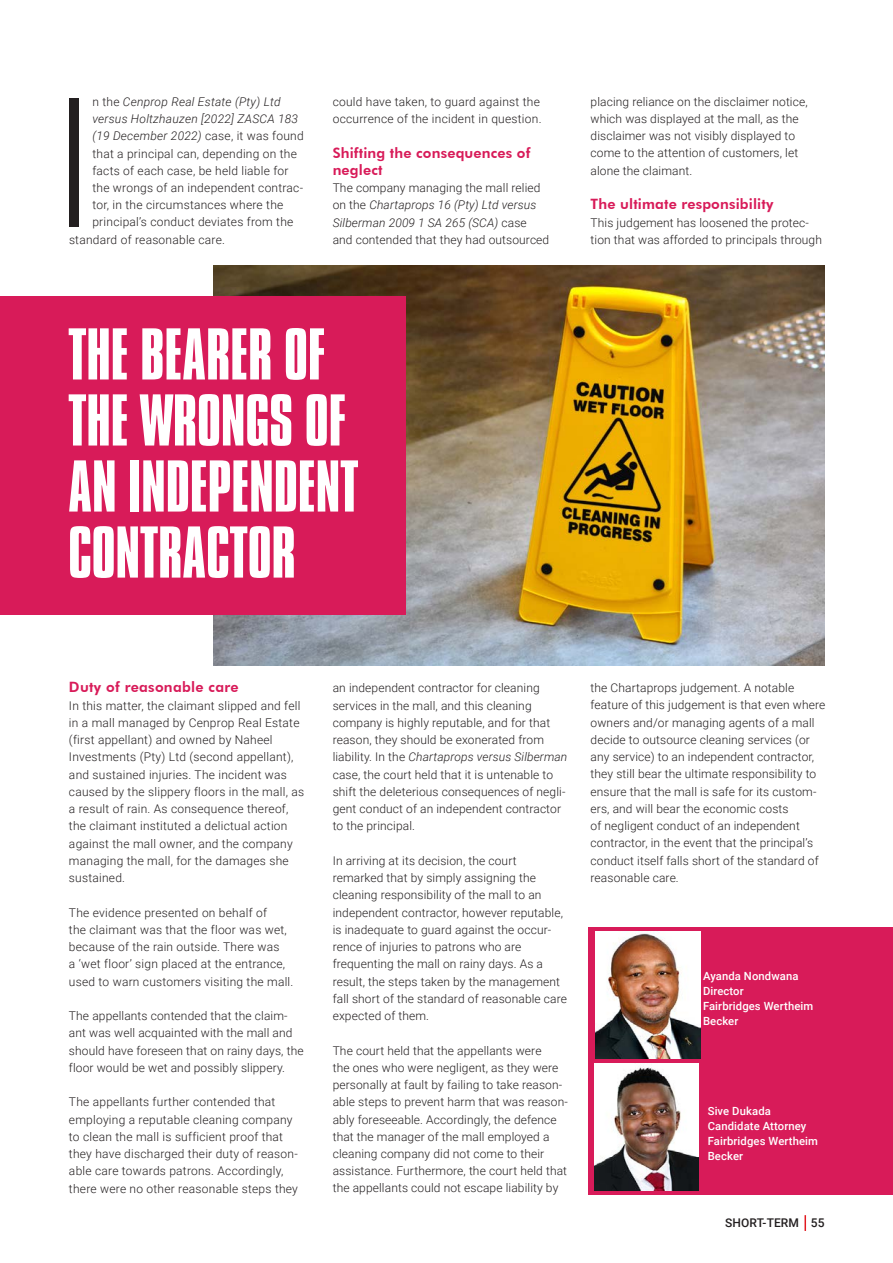
<style>
.page{position:relative;width:893px;height:1263px;background:#fff}
.page>*{position:absolute;margin:0;border:0;box-sizing:border-box;transform-origin:0 0}
.Body_dropcap_2{font:188.4px "Queen Signature Duo";color:#231f20;scale:1.08 1}
.Heading5B{font:63px/66px "Compacta";letter-spacing:-.005em;color:#fff}
.Caption1{font:800 14.25px/17.2px "Futura BT";letter-spacing:.01em;color:#d81b59}
.Body_Text{font:300 12px/17.2px "Roboto";letter-spacing:.01em;color:#231f20}
.Body_dropcap_2-2{font:300 12px "Roboto";letter-spacing:.02em;color:#231f20}
.Body_dropcap_2-3{font:italic 300 12px "Roboto";letter-spacing:.02em;color:#231f20}
.Body_medium{font:500 12px "Roboto";letter-spacing:.01em;color:#231f20}
.Body_Bold_NAME{font:500 11.25px/15px "Roboto";letter-spacing:.01em;color:#fff}
.s1{font-style:normal}
.s2{font-style:italic}
</style>
<div class="page">
<svg style="left:804px;top:1215px;width:2px;height:16px"></svg>
<div style="left:589px;top:927px;width:304px;height:267px;background:#d81b59"></div>
<img style="left:214px;top:266px;width:610px;height:399px">
<div style="left:0;top:296px;width:406px;height:318px;background:#d81b59"></div>
<img style="left:596px;top:931px;width:104px;height:128px">
<img style="left:594px;top:1063px;width:105px;height:128px">
<p class="Body_dropcap_2" style="left:59px;top:90px;width:29px">I</p>
<p class="Body_dropcap_2-3" style="left:92px;top:93px;width:190px"><span class="s1">n the</span> Cenprop Real Estate (Pty) Ltd</p>
<p class="Body_dropcap_2-3" style="left:92px;top:110px;width:207px">versus Holtzhauzen [2022] ZASCA 183</p>
<p class="Body_dropcap_2-3" style="left:92px;top:128px;width:213px">(19 December 2022) <span class="s1">case, it was found</span></p>
<p class="Body_dropcap_2-2" style="left:92px;top:145px;width:206px">that a principal can, depending on the</p>
<p class="Body_dropcap_2-2" style="left:92px;top:162px;width:198px">facts of each case, be held liable for</p>
<p class="Body_dropcap_2-2" style="left:92px;top:179px;width:212px">the wrongs of an independent contrac-</p>
<p class="Body_dropcap_2-2" style="left:92px;top:197px;width:192px">tor, in the circumstances where the</p>
<p class="Body_dropcap_2-2" style="left:92px;top:214px;width:202px">principal’s conduct deviates from the</p>
<p class="Body_dropcap_2-2" style="left:69px;top:231px;width:158px">standard of reasonable care.</p>
<p class="Body_Text" style="left:333px;top:92px;width:210px">could have taken, to guard against the occurrence of the incident in question.</p>
<p class="Caption1" style="left:333px;top:144px;width:199px">Shifting the consequences of neglect</p>
<p class="Body_Text" style="left:333px;top:179px;width:218px">The company managing the mall relied on the <span class="s2">Chartaprops 16 (Pty) Ltd versus Silberman 2009 1 SA 265 (SCA)</span> case and contended that they had outsourced</p>
<p class="Heading5B" style="left:68px;top:319px;width:280px">THE BEARER OF<br>THE WRONGS OF</p>
<p class="Heading5B" style="left:68px;top:451px;width:292px">AN INDEPENDENT<br>CONTRACTOR</p>
<p class="Body_Text" style="left:591px;top:92px;width:219px">placing reliance on the disclaimer notice, which was displayed at the mall, as the disclaimer was not visibly displayed to come to the attention of customers, let alone the claimant.</p>
<p class="Caption1" style="left:591px;top:195px;width:184px">The ultimate responsibility</p>
<p class="Body_Text" style="left:591px;top:213px;width:233px">This judgement has loosened the protec&shy;tion that was afforded to principals through</p>
<p class="Caption1" style="left:69px;top:678px;width:171px">Duty of reasonable care</p>
<p class="Body_Text" style="left:69px;top:696px;width:237px">In this matter, the claimant slipped and fell in a mall managed by Cenprop Real Estate (first appellant) and owned by Naheel Investments (Pty) Ltd (second appellant), and sustained injuries. The incident was caused by the slippery floors in the mall, as a result of rain. As consequence thereof, the claimant instituted a delictual action against the mall owner, and the company managing the mall, for the damages she sustained.</p>
<p class="Body_Text" style="left:69px;top:903px;width:226px">The evidence presented on behalf of<br>the claimant was that the floor was wet, because of the rain outside. There was<br>a ‘wet floor’ sign placed at the entrance, used to warn customers visiting the mall.</p>
<p class="Body_Text" style="left:69px;top:1007px;width:236px">The appellants contended that the claim&shy;ant was well acquainted with the mall and should have foreseen that on rainy days, the floor would be wet and possibly slippery.</p>
<p class="Body_Text" style="left:69px;top:1093px;width:230px">The appellants further contended that employing a reputable cleaning company to clean the mall is sufficient proof that they have discharged their duty of reason&shy;able care towards patrons. Accordingly, there were no other reasonable steps they</p>
<p class="Body_Text" style="left:333px;top:679px;width:236px">an independent contractor for cleaning services in the mall, and this cleaning company is highly reputable, and for that reason, they should be exonerated from liability. In the <span class="s2">Chartaprops versus Silberman </span>case, the court held that it is untenable to shift the deleterious consequences of negli&shy;gent conduct of an independent contractor to the principal.</p>
<p class="Body_Text" style="left:333px;top:851px;width:236px">In arriving at its decision, the court remarked that by simply assigning the cleaning responsibility of the mall to an independent contractor, however reputable, is inadequate to guard against the occur&shy;rence of injuries to patrons who are frequenting the mall on rainy days. As a result, the steps taken by the management fall short of the standard of reasonable care expected of them.</p>
<p class="Body_Text" style="left:333px;top:1041px;width:237px">The court held that the appellants were<br>the ones who were negligent, as they were personally at fault by failing to take reason&shy;able steps to prevent harm that was reason&shy;ably foreseeable. Accordingly, the defence that the manager of the mall employed a cleaning company did not come to their assistance. Furthermore, the court held that the appellants could not escape liability by</p>
<p class="Body_Text" style="left:591px;top:679px;width:236px">the Chartaprops judgement. A notable feature of this judgement is that even where owners and/or managing agents of a mall decide to outsource cleaning services (or any service) to an independent contractor, they still bear the ultimate responsibility to ensure that the mall is safe for its custom&shy;ers, and will bear the economic costs<br>of negligent conduct of an independent contractor, in the event that the principal’s conduct itself falls short of the standard of reasonable care.</p>
<p class="Body_Bold_NAME" style="left:703px;top:968px;width:97px">Ayanda Nondwana</p>
<p class="Body_Bold_NAME" style="left:703px;top:983px;width:42px">Director</p>
<p class="Body_Bold_NAME" style="left:703px;top:998px;width:112px">Fairbridges Wertheim<br>Becker</p>
<p class="Body_Bold_NAME" style="left:708px;top:1103px;width:65px">Sive Dukada</p>
<p class="Body_Bold_NAME" style="left:708px;top:1118px;width:100px">Candidate Attorney</p>
<p class="Body_Bold_NAME" style="left:708px;top:1133px;width:112px">Fairbridges Wertheim<br>Becker</p>
<p class="Body_medium" style="left:725px;top:1214px;width:101px">SHORT-TERM 55</p>
</div>
